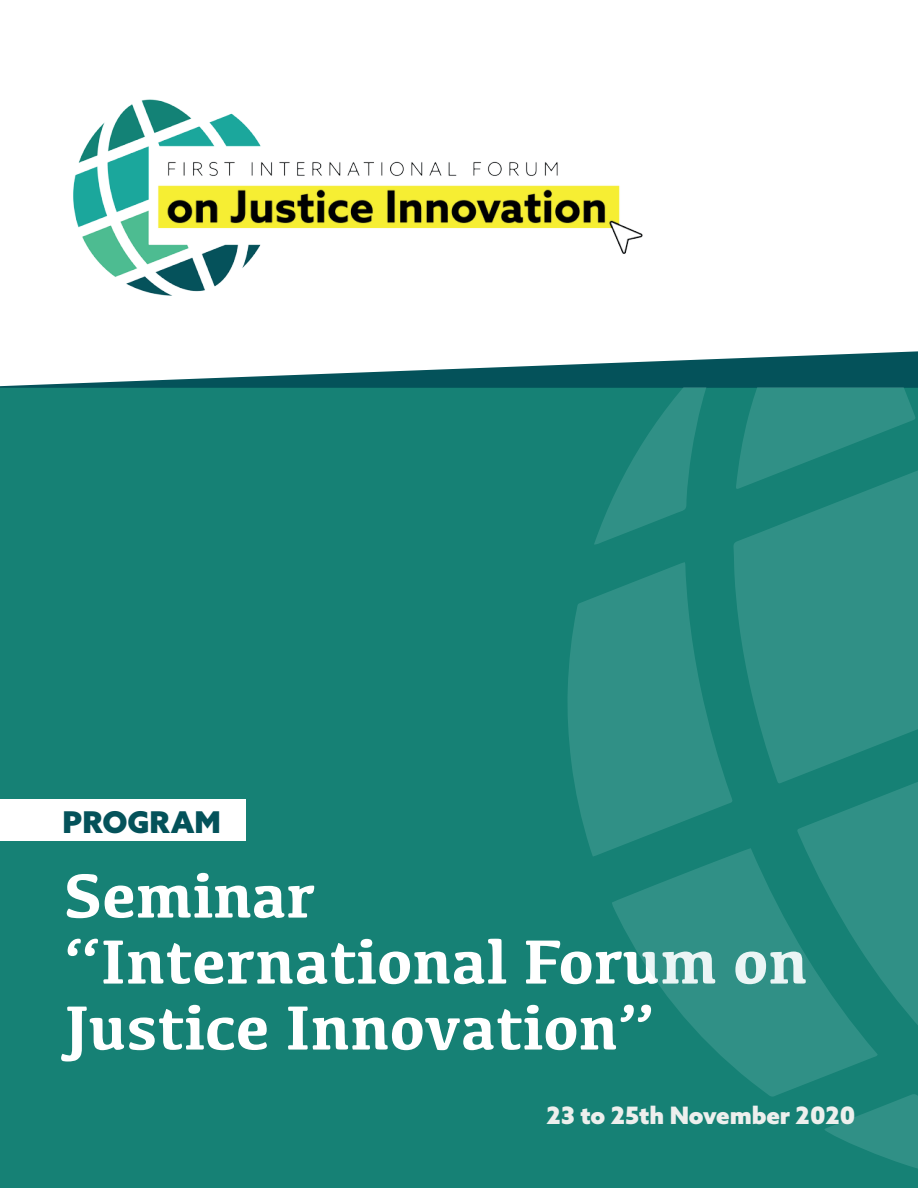
<style>
.page{position:relative;width:918px;height:1188px;background:#fff}
.page>*{position:absolute;margin:0;border:0;box-sizing:border-box;transform-origin:0 0}
.t1{font:700 64.5px/66px "Kefa";color:#fff}
.t2{font:900 30px "Azo Sans";color:#04525a}
.t3{font:900 24px "Azo Sans";letter-spacing:-.005em;color:#edefed}
</style>
<div class="page">
<div style="left:0;top:388px;width:918px;height:800px;background:#168175"></div>
<img style="left:73px;top:99px;width:570px;height:197px">
<svg style="left:733px;top:545px;width:185px;height:238px;fill:#309086"></svg>
<svg style="left:567px;top:562px;width:165px;height:294px;fill:#309086"></svg>
<svg style="left:612px;top:848px;width:266px;height:249px;fill:#309086"></svg>
<svg style="left:797px;top:776px;width:121px;height:260px"></svg>
<svg style="left:824px;top:1093px;width:94px;height:76px"></svg>
<svg style="left:0;top:351px;width:918px;height:194px"></svg>
<div style="left:0;top:799px;width:245px;height:42px;background:#fff"></div>
<p class="t2" style="left:63px;top:802px;width:160px">PROGRAM</p>
<p class="t1" style="left:64px;top:859px;width:746px">Seminar<br>“International Forum on<br>Justice Innovation”</p>
<p class="t3" style="left:547px;top:1099px;width:310px">23 to 25th November 2020</p>
</div>
